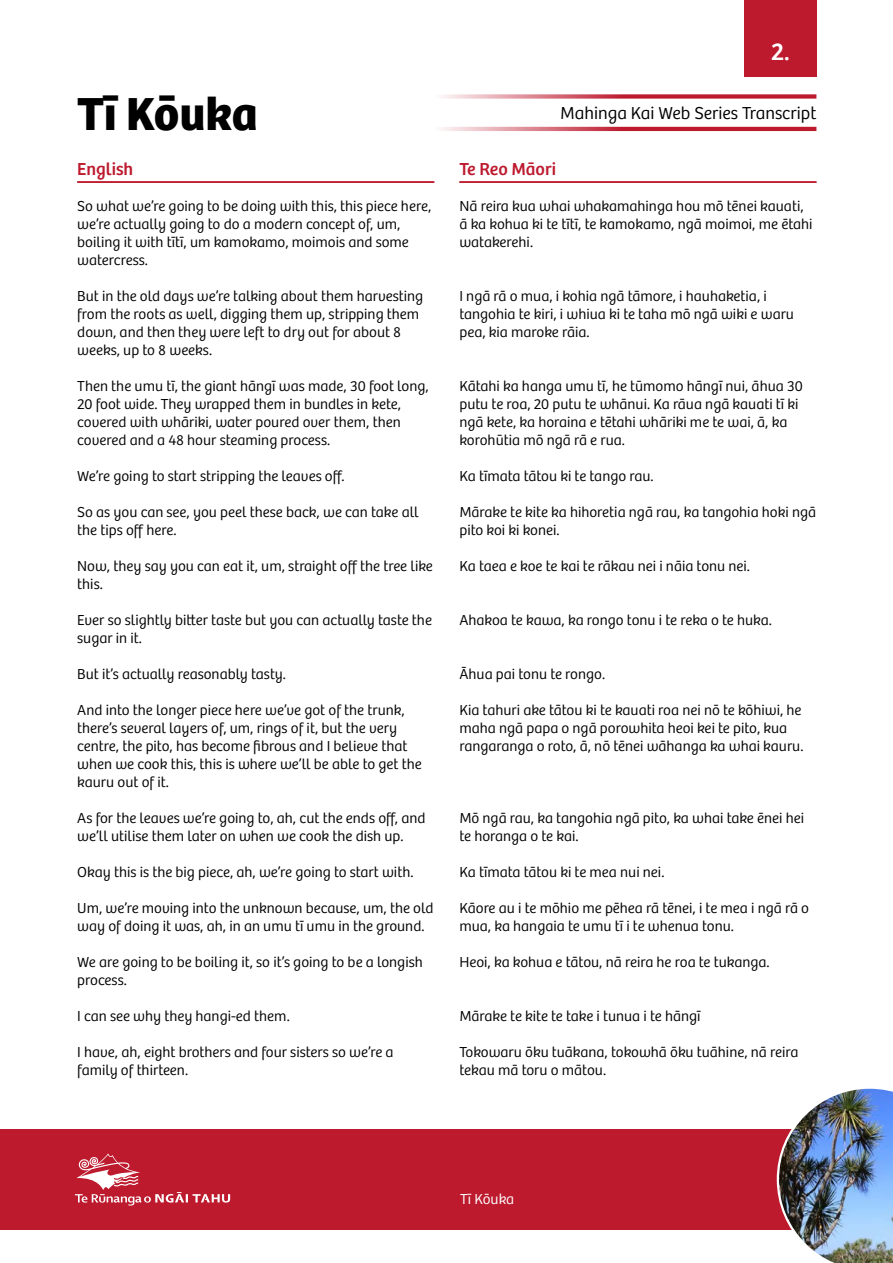
<style>
.page{position:relative;width:893px;height:1263px;background:#fff}
.page>*{position:absolute;margin:0;border:0;box-sizing:border-box;transform-origin:0 0}
.t1{font:700 48px "Bree";color:#000}
.t2{font:25.35px "Bree";color:#fff}
.t3{font:300 18px "Bree";color:#000}
.t4{font:18px "Bree";color:#bd1a2e}
.t5{font:300 15px/18px "Bree";color:#000}
.t6{font:300 15px "Bree";color:#fff}
</style>
<div class="page">
<div style="left:0;top:1129px;width:893px;height:101px;background:#bd1a2e"></div>
<img style="left:777px;top:1088px;width:116px;height:175px">
<div style="left:744px;top:0;width:72px;height:77px;background:#bd1a2e"></div>
<hr style="left:77px;top:181px;width:357px;height:2px;background:#bd1a2e">
<hr style="left:459px;top:181px;width:357px;height:2px;background:#bd1a2e">
<svg style="left:75px;top:1153px;width:155px;height:52px"></svg>
<svg style="left:442px;top:127px;width:374px;height:4px"></svg>
<svg style="left:442px;top:94px;width:374px;height:5px;background:#d36876"></svg>
<h2 class="t2" style="left:771px;top:32px;width:20px">2.</h2>
<h1 class="t1" style="left:77px;top:75px;width:182px">Tī Kōuka</h1>
<p class="t3" style="left:560px;top:100px;width:258px">Mahinga Kai Web Series Transcript</p>
<p class="t4" style="left:77px;top:155px;width:57px">English</p>
<p class="t4" style="left:459px;top:155px;width:98px">Te Reo Māori</p>
<p class="t5" style="left:77px;top:196px;width:355px">So what we’re going to be doing with this, this piece here, we’re actually going to do a modern concept of, um, boiling it with tītī, um kamokamo, moimois and some watercress.</p>
<p class="t5" style="left:77px;top:286px;width:348px">But in the old days we’re talking about them harvesting from the roots as well, digging them up, stripping them down, and then they were left to dry out for about 8 weeks, up to 8 weeks.</p>
<p class="t5" style="left:77px;top:376px;width:353px">Then the umu tī, the giant hāngī was made, 30 foot long, 20 foot wide. They wrapped them in bundles in kete, covered with whāriki, water poured over them, then covered and a 48 hour steaming process.</p>
<p class="t5" style="left:77px;top:466px;width:269px">We’re going to start stripping the leaves off.</p>
<p class="t5" style="left:77px;top:502px;width:343px">So as you can see, you peel these back, we can take all the tips off here.</p>
<p class="t5" style="left:77px;top:556px;width:357px">Now, they say you can eat it, um, straight off the tree like this.</p>
<p class="t5" style="left:77px;top:610px;width:356px">Ever so slightly bitter taste but you can actually taste the sugar in it.</p>
<p class="t5" style="left:77px;top:664px;width:210px">But it’s actually reasonably tasty.</p>
<p class="t5" style="left:77px;top:700px;width:346px">And into the longer piece here we’ve got of the trunk, there’s several layers of, um, rings of it, but the very centre, the pito, has become fibrous and I believe that when we cook this, this is where we’ll be able to get the kauru out of it.</p>
<p class="t5" style="left:77px;top:808px;width:350px">As for the leaves we’re going to, ah, cut the ends off, and we’ll utilise them later on when we cook the dish up.</p>
<p class="t5" style="left:77px;top:862px;width:338px">Okay this is the big piece, ah, we’re going to start with.</p>
<p class="t5" style="left:77px;top:898px;width:358px">Um, we’re moving into the unknown because, um, the old way of doing it was, ah, in an umu tī umu in the ground.</p>
<p class="t5" style="left:77px;top:952px;width:347px">We are going to be boiling it, so it’s going to be a longish process.</p>
<p class="t5" style="left:77px;top:1006px;width:214px">I can see why they hangi-ed them.</p>
<p class="t5" style="left:77px;top:1042px;width:318px">I have, ah, eight brothers and four sisters so we’re a family of thirteen.</p>
<p class="t5" style="left:459px;top:196px;width:355px">Nā reira kua whai whakamahinga hou mō tēnei kauati, ā ka kohua ki te tītī, te kamokamo, ngā moimoi, me ētahi watakerehi.</p>
<p class="t5" style="left:459px;top:286px;width:336px">I ngā rā o mua, i kohia ngā tāmore, i hauhaketia, i tangohia te kiri, i whiua ki te taha mō ngā wiki e waru pea, kia maroke rāia.</p>
<p class="t5" style="left:459px;top:376px;width:345px">Kātahi ka hanga umu tī, he tūmomo hāngī nui, āhua 30 putu te roa, 20 putu te whānui. Ka rāua ngā kauati tī ki ngā kete, ka horaina e tētahi whāriki me te wai, ā, ka korohūtia mō ngā rā e rua.</p>
<p class="t5" style="left:459px;top:466px;width:196px">Ka tīmata tātou ki te tango rau.</p>
<p class="t5" style="left:459px;top:502px;width:358px">Mārake te kite ka hihoretia ngā rau, ka tangohia hoki ngā pito koi ki konei.</p>
<p class="t5" style="left:459px;top:556px;width:292px">Ka taea e koe te kai te rākau nei i nāia tonu nei.</p>
<p class="t5" style="left:459px;top:610px;width:314px">Ahakoa te kawa, ka rongo tonu i te reka o te huka.</p>
<p class="t5" style="left:459px;top:664px;width:147px">Āhua pai tonu te rongo.</p>
<p class="t5" style="left:459px;top:700px;width:346px">Kia tahuri ake tātou ki te kauati roa nei nō te kōhiwi, he maha ngā papa o ngā porowhita heoi kei te pito, kua rangaranga o roto, ā, nō tēnei wāhanga ka whai kauru.</p>
<p class="t5" style="left:459px;top:808px;width:346px">Mō ngā rau, ka tangohia ngā pito, ka whai take ēnei hei te horanga o te kai.</p>
<p class="t5" style="left:459px;top:862px;width:207px">Ka tīmata tātou ki te mea nui nei.</p>
<p class="t5" style="left:459px;top:898px;width:351px">Kāore au i te mōhio me pēhea rā tēnei, i te mea i ngā rā o mua, ka hangaia te umu tī i te whenua tonu.</p>
<p class="t5" style="left:459px;top:952px;width:312px">Heoi, ka kohua e tātou, nā reira he roa te tukanga.</p>
<p class="t5" style="left:459px;top:1006px;width:243px">Mārake te kite te take i tunua i te hāngī</p>
<p class="t5" style="left:459px;top:1042px;width:341px">Tokowaru ōku tuākana, tokowhā ōku tuāhine, nā reira tekau mā toru o mātou.</p>
<p class="t6" style="left:460px;top:1188px;width:56px">Tī Kōuka</p>
</div>
